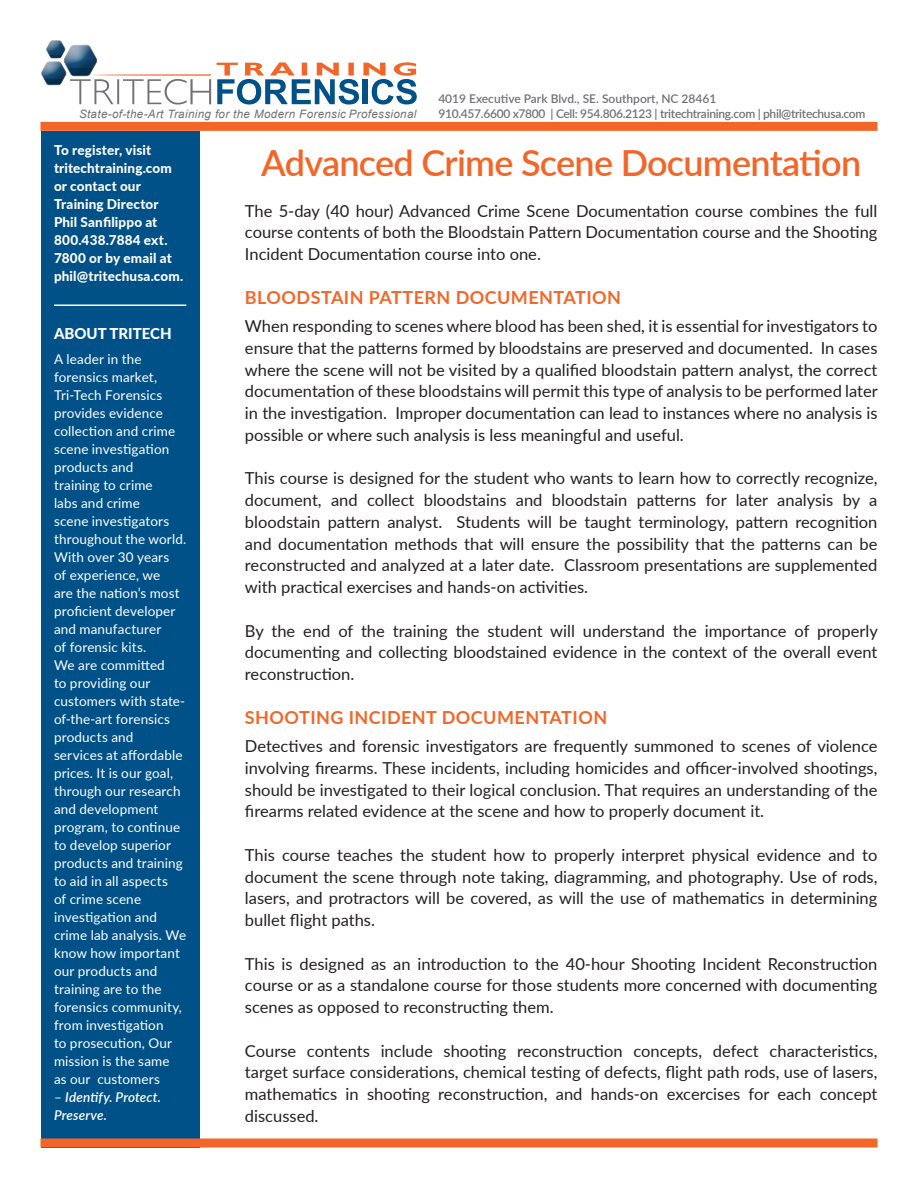
<style>
.page{position:relative;width:918px;height:1188px;background:#fff}
.page>*{position:absolute;margin:0;border:0;box-sizing:border-box;transform-origin:0 0}
.Head{font:600 36px "Lato";letter-spacing:-.02em;color:#f26729}
.t1{font:700 18px "Lato";letter-spacing:.025em;color:#f26729}
.t2{font:16.5px/21.8px "Lato";color:#231f20;text-align:justify}
.t3{font:800 15px "Lato";color:#fff}
.Paragraph_Text{font:13.5px/18px "Lato";letter-spacing:.01em;color:#fff}
.t4{font:800 13.5px/18px "Lato";letter-spacing:.01em;color:#fff}
.Paragraph_Text-2{font:italic 600 13.5px/18px "Lato";letter-spacing:.01em;color:#fff}
.t5{font:600 12px "Lato";letter-spacing:-.025em;color:#717074}
.t6{font:600 12px "Lato";color:#717074}
.t7{font:italic 11.55px "Arial";letter-spacing:.03em;color:#717074}
.s1{font-weight:400;font-style:normal}
</style>
<div class="page">
<div style="left:41px;top:131px;width:159px;height:1017px;background:#005187"></div>
<svg style="left:46px;top:41px;width:165px;height:64px"></svg>
<svg style="left:46px;top:61px;width:20px;height:1px"></svg>
<svg style="left:41px;top:62px;width:25px;height:23px"></svg>
<hr style="left:94px;top:74px;width:117px;height:2px;background:#f26729">
<svg style="left:217px;top:62px;width:200px;height:43px"></svg>
<div style="left:40px;top:122px;width:838px;height:9px;background:#f26729"></div>
<hr style="left:54px;top:304px;width:132px;height:2px;background:#fff">
<div style="left:40px;top:1138px;width:838px;height:10px;background:#f26729"></div>
<p class="t6" style="left:438px;top:90px;width:280px">4019 Executive Park Blvd., SE. Southport, NC 28461</p>
<p class="t5" style="left:438px;top:105px;width:429px">910.457.6600 x7800 | Cell: 954.806.2123 | tritechtraining.com | phil@tritechusa.com</p>
<p class="Head" style="left:261px;top:137px;width:602px">Advanced Crime Scene Documentation</p>
<p class="t2" style="left:245px;top:199px;width:634px">The 5-day (40 hour) Advanced Crime Scene Documentation course combines the full course contents of both the Bloodstain Pattern Documentation course and the Shooting Incident Documentation course into one.</p>
<p class="t1" style="left:245px;top:284px;width:378px">BLOODSTAIN PATTERN DOCUMENTATION</p>
<p class="t2" style="left:245px;top:314px;width:634px">When responding to scenes where blood has been shed, it is essential for investigators to ensure that the patterns formed by bloodstains are preserved and documented. In cases where the scene will not be visited by a qualified bloodstain pattern analyst, the correct documentation of these bloodstains will permit this type of analysis to be performed later in the investigation. Improper documentation can lead to instances where no analysis is possible or where such analysis is less meaningful and useful.</p>
<p class="t2" style="left:245px;top:467px;width:634px">This course is designed for the student who wants to learn how to correctly recognize, document, and collect bloodstains and bloodstain patterns for later analysis by a bloodstain pattern analyst. Students will be taught terminology, pattern recognition and documentation methods that will ensure the possibility that the patterns can be reconstructed and analyzed at a later date. Classroom presentations are supplemented with practical exercises and hands-on activities.</p>
<p class="t2" style="left:245px;top:619px;width:634px">By the end of the training the student will understand the importance of properly documenting and collecting bloodstained evidence in the context of the overall event reconstruction.</p>
<p class="t1" style="left:245px;top:704px;width:364px">SHOOTING INCIDENT DOCUMENTATION</p>
<p class="t2" style="left:245px;top:734px;width:634px">Detectives and forensic investigators are frequently summoned to scenes of violence involving firearms. These incidents, including homicides and officer-involved shootings, should be investigated to their logical conclusion. That requires an understanding of the firearms related evidence at the scene and how to properly document it.</p>
<p class="t2" style="left:245px;top:843px;width:634px">This course teaches the student how to properly interpret physical evidence and to document the scene through note taking, diagramming, and photography. Use of rods, lasers, and protractors will be covered, as will the use of mathematics in determining bullet flight paths.</p>
<p class="t2" style="left:245px;top:952px;width:634px">This is designed as an introduction to the 40-hour Shooting Incident Reconstruction course or as a standalone course for those students more concerned with documenting scenes as opposed to reconstructing them.</p>
<p class="t2" style="left:245px;top:1039px;width:634px">Course contents include shooting reconstruction concepts, defect characteristics, target surface considerations, chemical testing of defects, flight path rods, use of lasers, mathematics in shooting reconstruction, and hands-on excercises for each concept discussed.</p>
<p class="t7" style="left:79px;top:107px;width:339px">State-of-the-Art Training for the Modern Forensic Professional</p>
<p class="t4" style="left:54px;top:141px;width:131px">To register, visit tritechtraining.com or contact our<br>Training Director<br>Phil Sanfilippo at<br>800.438.7884 ext.<br>7800 or by email at phil@tritechusa.com.</p>
<p class="t3" style="left:54px;top:322px;width:119px">ABOUT TRITECH</p>
<p class="Paragraph_Text" style="left:54px;top:349px;width:134px">A leader in the forensics market,<br>Tri-Tech Forensics provides evidence collection and crime scene investigation products and<br>training to crime<br>labs and crime<br>scene investigators throughout the world.<br>With over 30 years<br>of experience, we<br>are the nation’s most proficient developer and manufacturer<br>of forensic kits.<br>We are committed<br>to providing our customers with state&shy;of-the-art forensics products and<br>services at affordable prices. It is our goal, through our research and development program, to continue to develop superior products and training to aid in all aspects<br>of crime scene investigation and crime lab analysis. We know how important our products and training are to the forensics community, from investigation<br>to prosecution, Our mission is the same<br>as our customers</p>
<p class="Paragraph_Text-2" style="left:54px;top:1087px;width:109px"><span class="s1">–</span> Identify. Protect.<br>Preserve.</p>
</div>
